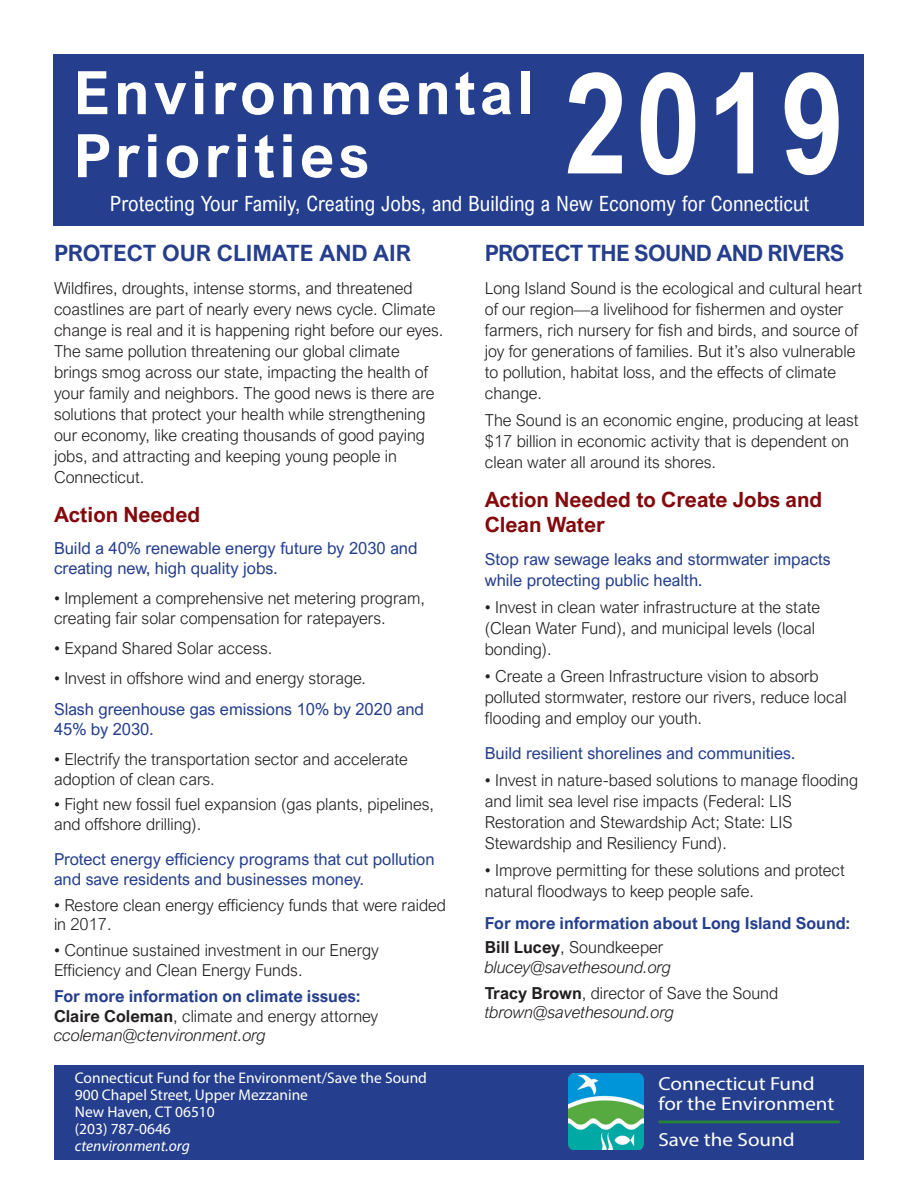
<style>
.page{position:relative;width:918px;height:1188px;background:#fff}
.page>*{position:absolute;margin:0;border:0;box-sizing:border-box;transform-origin:0 0}
.t1{font:700 140.7px "Arial Nova";color:#fff;scale:.8 1}
.t2{font:700 60px "Arial Nova";letter-spacing:.07em;color:#fff}
.t3{font:700 22.5px "Arial Nova";letter-spacing:-.03em;color:#253f8e}
.t4{font:700 22.5px "Arial Nova";color:#253f8e}
.t5{font:21px "Arial Nova Cond";color:#fff}
.t6{font:700 21px/25.2px "Arial Nova";color:#84090c}
.t7{font:18.9px "Myriad Pro";color:#fff;scale:1.11 1}
.t8{font:300 16.5px/21px "Arial Nova";color:#231f20}
.t9{font:16.5px/19.8px "Arial Nova";color:#253f8e}
.t10{font:700 16.5px/19.8px "Arial Nova";color:#253f8e}
.t11{font:italic 300 16.5px/19.8px "Arial Nova";color:#231f20}
.t12{font:15.45px "Myriad Pro";color:#fff}
.t13{font:italic 15.45px "Myriad Pro";color:#fff}
.s1{color:#231f20}
.s2{font-weight:300;color:#231f20}
.s3{font-weight:300;font-style:italic;color:#231f20}
.s4{font-weight:700;font-style:normal}
.s5{font-style:normal}
.s6{font-weight:700}
.s7{font-style:italic}
</style>
<div class="page">
<div style="left:53px;top:54px;width:811px;height:172px;background:#253f8e"></div>
<div style="left:54px;top:1065px;width:810px;height:95px;background:#253f8e"></div>
<img style="left:569px;top:1074px;width:74px;height:75px">
<hr style="left:659px;top:1121px;width:181px;height:2px;background:#268339">
<p class="t2" style="left:74px;top:58px;width:462px">Environmental</p>
<p class="t2" style="left:74px;top:121px;width:297px">Priorities</p>
<p class="t5" style="left:110px;top:190px;width:701px">Protecting Your Family, Creating Jobs, and Building a New Economy for Connecticut</p>
<p class="t1" style="left:564px;top:41px;width:351px">2019</p>
<p class="t4" style="left:54px;top:240px;width:359px">PROTECT OUR CLIMATE AND AIR</p>
<p class="t3" style="left:485px;top:240px;width:361px">PROTECT THE SOUND AND RIVERS</p>
<p class="t8" style="left:54px;top:278px;width:391px">Wildfires, droughts, intense storms, and threatened coastlines are part of nearly every news cycle. Climate change is real and it is happening right before our eyes.<br>The same pollution threatening our global climate brings smog across our state, impacting the health of your family and neighbors. The good news is there are solutions that protect your health while strengthening our economy, like creating thousands of good paying jobs, and attracting and keeping young people in Connecticut.</p>
<p class="t6" style="left:54px;top:502px;width:148px">Action Needed</p>
<p class="t9" style="left:54px;top:538px;width:365px">Build a 40% renewable energy future by 2030 and creating new, high quality jobs.</p>
<p class="t8" style="left:54px;top:588px;width:373px;line-height:19.8px">• Implement a comprehensive net metering program, creating fair solar compensation for ratepayers.</p>
<p class="t8" style="left:54px;top:638px;width:220px">• Expand Shared Solar access.</p>
<p class="t8" style="left:54px;top:668px;width:314px">• Invest in offshore wind and energy storage.</p>
<p class="t9" style="left:54px;top:699px;width:371px">Slash greenhouse gas emissions 10% by 2020 and<br>45% by 2030.</p>
<p class="t8" style="left:54px;top:749px;width:355px;line-height:19.8px">• Electrify the transportation sector and accelerate adoption of clean cars.</p>
<p class="t8" style="left:54px;top:795px;width:382px;line-height:19.8px">• Fight new fossil fuel expansion (gas plants, pipelines, and offshore drilling).</p>
<p class="t9" style="left:54px;top:849px;width:382px">Protect energy efficiency programs that cut pollution and save residents and businesses money.</p>
<p class="t8" style="left:54px;top:895px;width:394px;line-height:19.8px">• Restore clean energy efficiency funds that were raided in 2017.</p>
<p class="t8" style="left:54px;top:941px;width:326px;line-height:19.8px">• Continue sustained investment in our Energy<br>Efficiency and Clean Energy Funds.</p>
<p class="t10" style="left:54px;top:986px;width:326px">For more information on climate issues:<br><span class="s1">Claire Coleman</span><span class="s2">, climate and energy attorney </span><span class="s3">ccoleman@ctenvironment.org</span></p>
<p class="t12" style="left:75px;top:1069px;width:354px">Connecticut Fund for the Environment/Save the Sound</p>
<p class="t12" style="left:75px;top:1085px;width:235px">900 Chapel Street, Upper Mezzanine</p>
<p class="t12" style="left:75px;top:1102px;width:141px">New Haven, CT 06510</p>
<p class="t12" style="left:75px;top:1119px;width:98px">(203) 787-0646</p>
<p class="t13" style="left:75px;top:1136px;width:117px">ctenvironment.org</p>
<p class="t8" style="left:485px;top:278px;width:379px">Long Island Sound is the ecological and cultural heart of our region—a livelihood for fishermen and oyster farmers, rich nursery for fish and birds, and source of joy for generations of families. But it’s also vulnerable to pollution, habitat loss, and the effects of climate change.</p>
<p class="t8" style="left:485px;top:410px;width:375px">The Sound is an economic engine, producing at least $17 billion in economic activity that is dependent on clean water all around its shores.</p>
<p class="t6" style="left:485px;top:487px;width:339px">Action Needed to Create Jobs and<br>Clean Water</p>
<p class="t9" style="left:485px;top:549px;width:347px;line-height:21px">Stop raw sewage leaks and stormwater impacts while protecting public health.</p>
<p class="t8" style="left:485px;top:597px;width:337px">• Invest in clean water infrastructure at the state (Clean Water Fund), and municipal levels (local bonding).</p>
<p class="t8" style="left:485px;top:666px;width:363px">• Create a Green Infrastructure vision to absorb polluted stormwater, restore our rivers, reduce local flooding and employ our youth.</p>
<p class="t9" style="left:485px;top:743px;width:312px">Build resilient shorelines and communities.</p>
<p class="t8" style="left:485px;top:770px;width:375px">• Invest in nature-based solutions to manage flooding and limit sea level rise impacts (Federal: LIS Restoration and Stewardship Act; State: LIS Stewardship and Resiliency Fund).</p>
<p class="t8" style="left:485px;top:860px;width:362px">• Improve permitting for these solutions and protect natural floodways to keep people safe.</p>
<p class="t10" style="left:485px;top:913px;width:367px">For more information about Long Island Sound:</p>
<p class="t11" style="left:485px;top:937px;width:188px"><span class="s4">Bill Lucey</span><span class="s5">, Soundkeeper </span>blucey@savethesound.org</p>
<p class="t8" style="left:485px;top:983px;width:295px;line-height:19.8px"><span class="s6">Tracy Brown</span>, director of Save the Sound <span class="s7">tbrown@savethesound.org</span></p>
<p class="t7" style="left:659px;top:1072px;width:142px">Connecticut Fund</p>
<p class="t7" style="left:659px;top:1092px;width:160px">for the Environment</p>
<p class="t7" style="left:659px;top:1128px;width:124px">Save the Sound</p>
</div>
